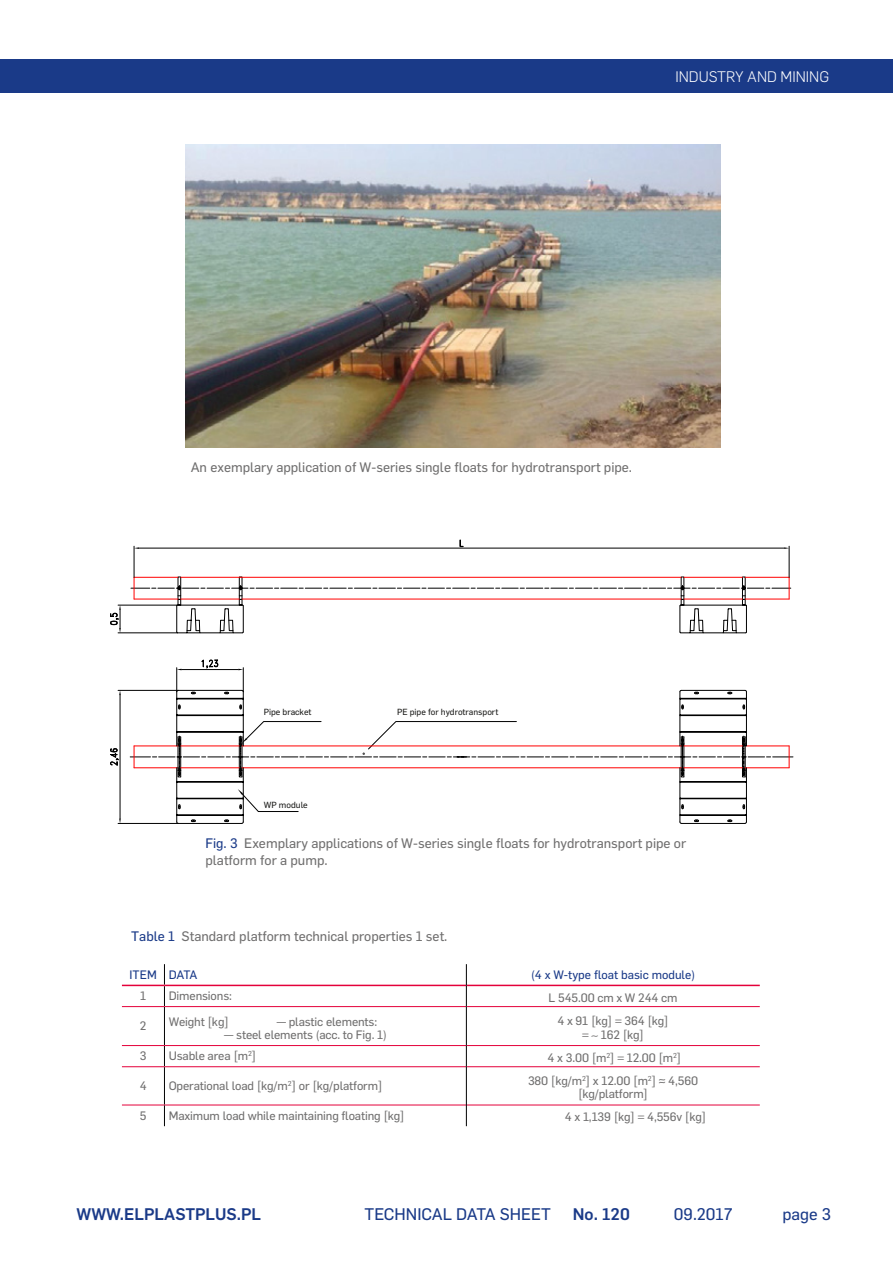
<style>
.page{position:relative;width:893px;height:1263px;background:#fff}
.page>*{position:absolute;margin:0;border:0;box-sizing:border-box;transform-origin:0 0}
.t1{font:16.5px "Flama Basic";color:#1a3a88}
.t2{font:500 16.5px "Flama";color:#1a3a88}
.t3{font:300 15px "Flama";color:#fff}
.t4{font:13.5px/16.5px "Flama Basic";color:#706f6f}
.t5{font:12px/13.5px "Flama Basic";letter-spacing:-.01em;color:#706f6f;text-align:center}
.t6{font:12px "Flama Basic";color:#1a3a88}
.t7{font:8.7px "Flama Basic";color:#1d1d1b}
.s1{color:#1a3a88}
</style>
<div class="page">
<svg style="left:131px;top:577px;width:660px;height:57px"></svg>
<hr style="left:242px;top:599px;width:439px;height:1px;background:#f00">
<hr style="left:134px;top:577px;width:44px;height:1px;background:#f00">
<hr style="left:181px;top:599px;width:58px;height:1px;background:#f00">
<hr style="left:684px;top:599px;width:58px;height:1px;background:#f00">
<hr style="left:181px;top:577px;width:500px;height:1px;background:#f00">
<hr style="left:684px;top:577px;width:58px;height:1px;background:#f00">
<hr style="left:745px;top:599px;width:44px;height:1px;background:#f00">
<hr style="left:134px;top:546px;width:1px;height:31px;background:#000">
<hr style="left:789px;top:546px;width:1px;height:31px;background:#000">
<hr style="left:139px;top:548px;width:645px;height:1px;background:#000">
<hr style="left:118px;top:690px;width:60px;height:1px;background:#000">
<hr style="left:118px;top:823px;width:60px;height:1px;background:#000">
<hr style="left:120px;top:695px;width:1px;height:124px;background:#000">
<svg style="left:110px;top:748px;width:9px;height:18px"></svg>
<svg style="left:130px;top:659px;width:663px;height:165px"></svg>
<hr style="left:118px;top:605px;width:59px;height:1px;background:#000">
<hr style="left:118px;top:633px;width:59px;height:1px;background:#000">
<svg style="left:110px;top:605px;width:11px;height:28px"></svg>
<div style="left:0;top:60px;width:893px;height:33px;background:#1a3a88"></div>
<img style="left:186px;top:145px;width:534px;height:302px">
<svg style="left:164px;top:964px;width:1px;height:42px"></svg>
<hr style="left:164px;top:1007px;width:1px;height:38px;background:#000">
<svg style="left:164px;top:1046px;width:1px;height:20px"></svg>
<hr style="left:164px;top:1067px;width:1px;height:37px;background:#000">
<hr style="left:122px;top:985px;width:42px;height:1px;background:#e4003a">
<hr style="left:164px;top:985px;width:302px;height:1px;background:#e4003a">
<hr style="left:467px;top:985px;width:293px;height:1px;background:#e4003a">
<hr style="left:122px;top:1006px;width:42px;height:1px;background:#e4003a">
<hr style="left:164px;top:1006px;width:302px;height:1px;background:#e4003a">
<hr style="left:467px;top:1006px;width:293px;height:1px;background:#e4003a">
<hr style="left:122px;top:1045px;width:42px;height:1px;background:#e4003a">
<hr style="left:164px;top:1045px;width:302px;height:1px;background:#e4003a">
<hr style="left:467px;top:1045px;width:293px;height:1px;background:#e4003a">
<hr style="left:122px;top:1066px;width:42px;height:1px;background:#e4003a">
<hr style="left:164px;top:1066px;width:302px;height:1px;background:#e4003a">
<hr style="left:467px;top:1066px;width:293px;height:1px;background:#e4003a">
<hr style="left:122px;top:1104px;width:42px;height:1px;background:#e4003a">
<hr style="left:164px;top:1104px;width:302px;height:1px;background:#e4003a">
<hr style="left:467px;top:1104px;width:293px;height:1px;background:#e4003a">
<svg style="left:164px;top:1105px;width:1px;height:21px"></svg>
<svg style="left:466px;top:964px;width:1px;height:42px"></svg>
<hr style="left:466px;top:1006px;width:1px;height:39px;background:#000">
<svg style="left:466px;top:1045px;width:1px;height:22px"></svg>
<hr style="left:466px;top:1067px;width:1px;height:38px;background:#000">
<svg style="left:466px;top:1105px;width:1px;height:21px"></svg>
<p class="t3" style="left:675px;top:66px;width:155px">INDUSTRY AND MINING</p>
<p class="t4" style="left:191px;top:458px;width:443px">An exemplary application of W-series single floats for hydrotransport pipe.</p>
<p class="t7" style="left:264px;top:706px;width:49px">Pipe bracket</p>
<p class="t7" style="left:397px;top:706px;width:103px">PE pipe for hydrotransport</p>
<p class="t7" style="left:264px;top:798px;width:45px">WP module</p>
<p class="t4" style="left:205px;top:834px;width:482px"><span class="s1">Fig. 3</span> Exemplary applications of W-series single floats for hydrotransport pipe or platform for a pump.</p>
<p class="t4" style="left:131px;top:927px;width:318px"><span class="s1">Table 1</span> Standard platform technical properties 1 set.</p>
<p class="t6" style="left:130px;top:966px;width:69px">ITEM DATA</p>
<p class="t6" style="left:531px;top:966px;width:166px">(4 x W-type float basic module)</p>
<p class="t5" style="left:140px;top:988px;width:8px">1</p>
<p class="t5" style="left:169px;top:988px;width:65px">Dimensions:</p>
<p class="t5" style="left:549px;top:990px;width:130px">L 545.00 cm x W 244 cm</p>
<p class="t5" style="left:140px;top:1018px;width:8px">2</p>
<p class="t5" style="left:169px;top:1014px;width:62px">Weight [kg]</p>
<p class="t5" style="left:277px;top:1014px;width:102px">— plastic elements:</p>
<p class="t5" style="left:224px;top:1027px;width:164px">— steel elements (acc. to Fig. 1)</p>
<p class="t5" style="left:557px;top:1013px;width:113px">4 x 91 [kg] = 364 [kg] = ∼ 162 [kg]</p>
<p class="t5" style="left:140px;top:1048px;width:8px">3</p>
<p class="t5" style="left:169px;top:1048px;width:89px">Usable area [m<sup>2</sup>]</p>
<p class="t5" style="left:548px;top:1050px;width:135px">4 x 3.00 [m<sup>2</sup>] = 12.00 [m<sup>2</sup>]</p>
<p class="t5" style="left:140px;top:1078px;width:8px">4</p>
<p class="t5" style="left:169px;top:1078px;width:215px">Operational load [kg/m<sup>2</sup>] or [kg/platform]</p>
<p class="t5" style="left:528px;top:1073px;width:172px">380 [kg/m<sup>2</sup>] x 12.00 [m<sup>2</sup>] ≈ 4,560 [kg/platform]</p>
<p class="t5" style="left:140px;top:1108px;width:8px">5</p>
<p class="t5" style="left:169px;top:1108px;width:238px">Maximum load while maintaining floating [kg]</p>
<p class="t5" style="left:565px;top:1109px;width:143px">4 x 1,139 [kg] = 4,556v [kg]</p>
<h1 class="t2" style="left:77px;top:1202px;width:186px">WWW.ELPLASTPLUS.PL</h1>
<h1 class="t1" style="left:365px;top:1203px;width:188px">TECHNICAL DATA SHEET</h1>
<h1 class="t2" style="left:573px;top:1202px;width:59px">No. 120</h1>
<h1 class="t1" style="left:674px;top:1203px;width:60px">09.2017</h1>
<h1 class="t1" style="left:782px;top:1203px;width:50px">page 3</h1>
</div>
